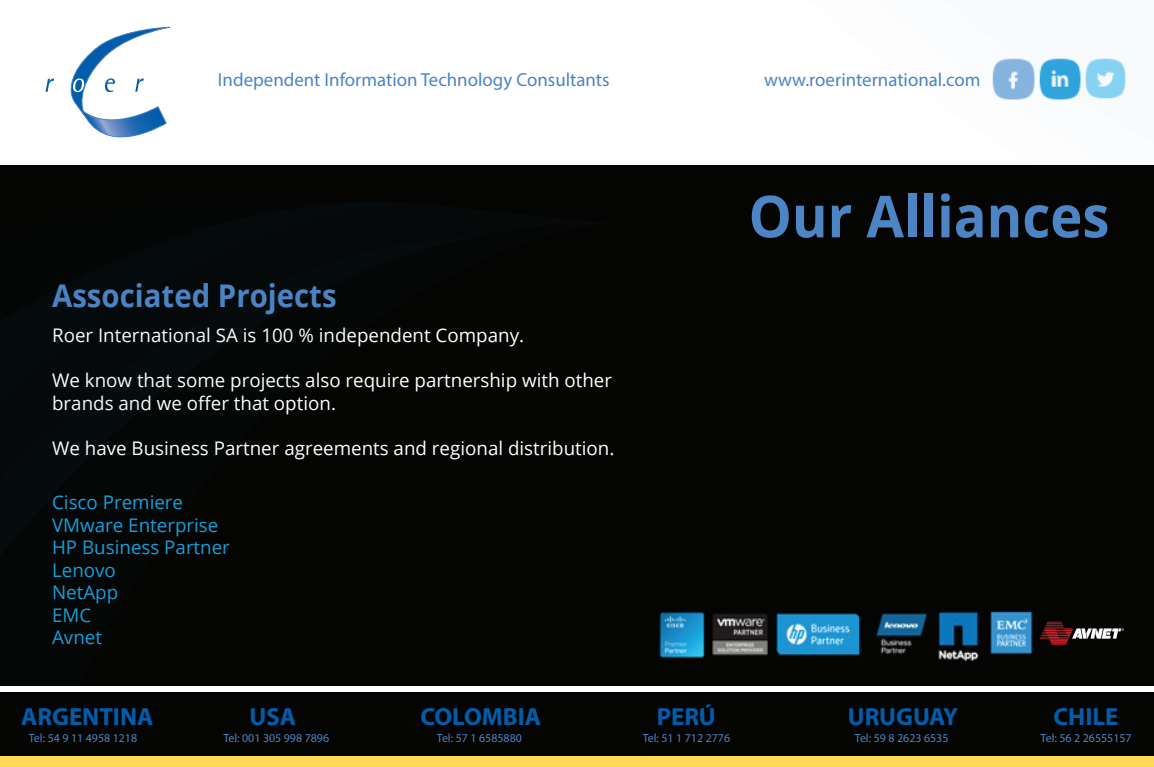
<style>
.page{position:relative;width:1154px;height:767px;background:#fff}
.page>*{position:absolute;margin:0;border:0;box-sizing:border-box;transform-origin:0 0}
.t1{font:700 57.88px "Open Sans";color:#4d84c4;scale:.94 1}
.t2{font:700 31.25px "Open Sans";color:#4d84c4;scale:.94 1}
.t3{font:700 24.75px "Myriad Pro";color:#015dab}
.t4{font:18.88px "Myriad Pro";color:#4d84c4}
.t5{font:18.75px/22.5px "Open Sans";color:#fff}
.t6{font:18.75px/22.5px "Open Sans";color:#189ed9}
.t7{font:11.88px "Myriad Pro";color:#4d84c4}
</style>
<div class="page">
<div style="left:0;top:164px;width:1154px;height:521px;background:#040503"></div>
<div style="left:0;top:753px;width:1154px;height:13px;background:#fed856"></div>
<svg style="left:0;top:223px;width:594px;height:332px"></svg>
<img style="left:659px;top:611px;width:374px;height:50px">
<img style="left:1039px;top:621px;width:85px;height:24px">
<svg style="left:46px;top:78px;width:8px;height:14px"></svg>
<svg style="left:70px;top:27px;width:89px;height:111px"></svg>
<svg style="left:159px;top:26px;width:967px;height:102px"></svg>
<div style="left:0;top:692px;width:1154px;height:63px;background:#040503"></div>
<p class="t4" style="left:218px;top:68px;width:393px">Independent Information Technology Consultants</p>
<p class="t4" style="left:764px;top:68px;width:218px">www.roerinternational.com</p>
<h1 class="t1" style="left:748px;top:175px;width:385px">Our Alliances</h1>
<h2 class="t2" style="left:52px;top:273px;width:304px">Associated Projects</h2>
<p class="t5" style="left:52px;top:324px;width:473px">Roer International SA is 100 % independent Company.</p>
<p class="t5" style="left:52px;top:369px;width:561px">We know that some projects also require partnership with other brands and we offer that option.</p>
<p class="t5" style="left:52px;top:436px;width:564px">We have Business Partner agreements and regional distribution.</p>
<p class="t6" style="left:52px;top:490px;width:179px">Cisco Premiere<br>VMware Enterprise<br>HP Business Partner<br>Lenovo<br>NetApp<br>EMC<br>Avnet</p>
<h3 class="t3" style="left:21px;top:700px;width:134px">ARGENTINA</h3>
<h3 class="t3" style="left:249px;top:700px;width:48px">USA</h3>
<h3 class="t3" style="left:420px;top:700px;width:122px">COLOMBIA</h3>
<h3 class="t3" style="left:657px;top:700px;width:61px">PERÚ</h3>
<h3 class="t3" style="left:848px;top:700px;width:112px">URUGUAY</h3>
<h3 class="t3" style="left:1053px;top:700px;width:66px">CHILE</h3>
<p class="t7" style="left:29px;top:730px;width:110px">Tel: 54 9 11 4958 1218</p>
<p class="t7" style="left:223px;top:730px;width:107px">Tel: 001 305 998 7896</p>
<p class="t7" style="left:437px;top:730px;width:86px">Tel: 57 1 6585880</p>
<p class="t7" style="left:643px;top:730px;width:89px">Tel: 51 1 712 2776</p>
<p class="t7" style="left:855px;top:730px;width:95px">Tel: 59 8 2623 6535</p>
<p class="t7" style="left:1040px;top:730px;width:93px">Tel: 56 2 26555157</p>
</div>
